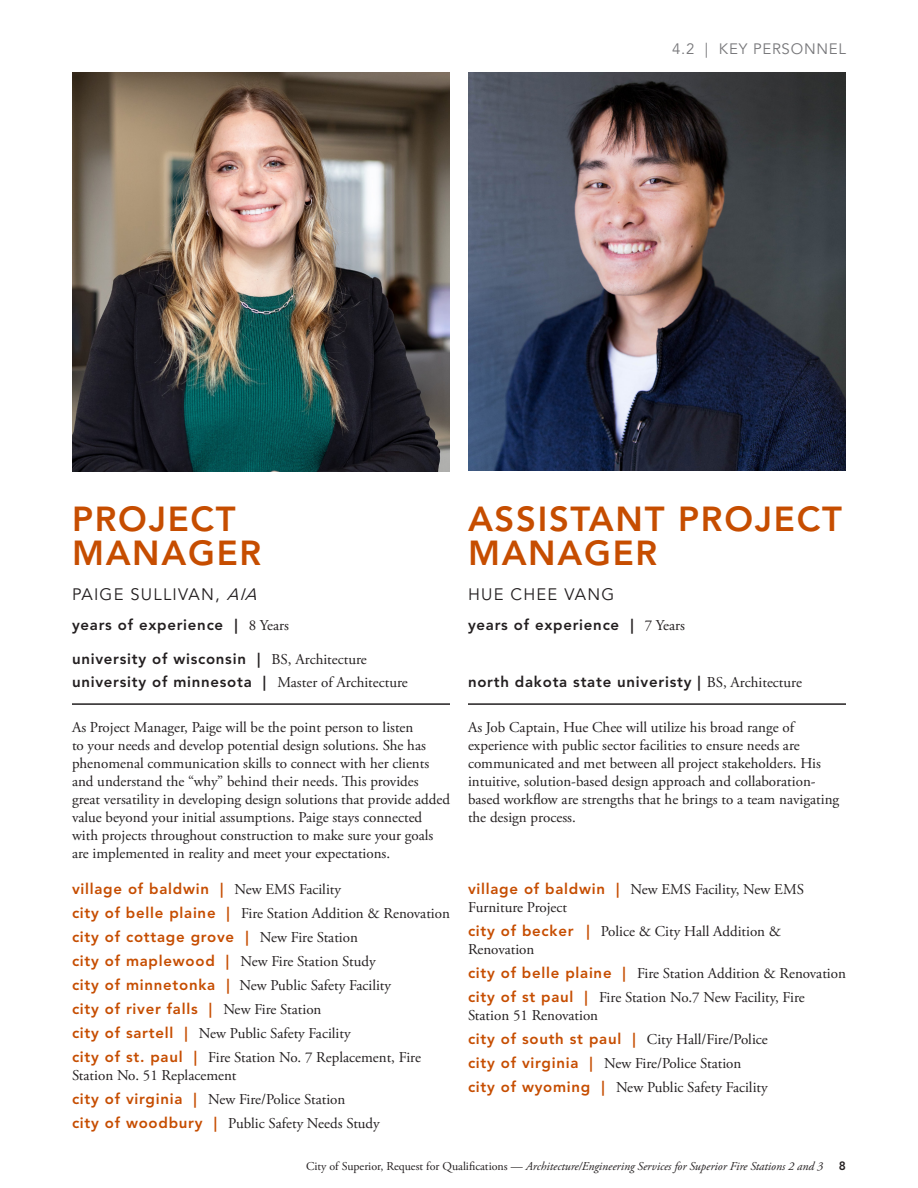
<style>
.page{position:relative;width:918px;height:1188px;background:#fff}
.page>*{position:absolute;margin:0;border:0;box-sizing:border-box;transform-origin:0 0}
.t1{font:800 34.5px/34.5px "Avenir LT Pro";letter-spacing:.05em;color:#c64d00}
.t2{font:16.5px "Avenir LT Pro";letter-spacing:.075em;color:#231f20}
.t3{font:15px/18px "Adobe Garamond Pro";color:#231f20}
.t4{font:800 15px "Avenir LT Pro";letter-spacing:.05em;color:#231f20}
.t5{font:800 15px "Avenir LT Pro";letter-spacing:.05em;color:#c64d00}
.t6{font:15px "Avenir LT Pro";letter-spacing:.05em;color:#77777a}
.t7{font:italic 12px "Adobe Garamond Pro";color:#231f20}
.t8{font:800 12px "Avenir LT Pro";color:#231f20}
.s1{font-style:italic}
.s2{font-family:"Adobe Garamond Pro";font-weight:400}
.s3{font-family:"Adobe Garamond Pro";font-weight:400;color:#231f20}
.s4{font-family:"Avenir LT Pro";font-weight:800;color:#c64d00}
.s5{font-style:normal}
</style>
<div class="page">
<hr style="left:72px;top:703px;width:378px;height:2px;background:#231f20">
<img style="left:72px;top:73px;width:378px;height:399px">
<hr style="left:468px;top:703px;width:378px;height:2px;background:#231f20">
<img style="left:468px;top:72px;width:378px;height:399px">
<p class="t6" style="left:672px;top:40px;width:175px">4.2 | KEY PERSONNEL</p>
<p class="t1" style="left:72px;top:502px;width:165px">PROJECT</p>
<p class="t1" style="left:72px;top:536px;width:191px">MANAGER</p>
<p class="t2" style="left:72px;top:584px;width:189px">PAIGE SULLIVAN, <span class="s1">AIA</span></p>
<p class="t4" style="left:72px;top:616px;width:218px">years of experience | <span class="s2">8 Years</span></p>
<p class="t4" style="left:72px;top:650px;width:296px">university of wisconsin | <span class="s2">BS, Architecture</span></p>
<p class="t4" style="left:72px;top:673px;width:337px">university of minnesota | <span class="s2">Master of Architecture</span></p>
<p class="t3" style="left:72px;top:719px;width:380px">As Project Manager, Paige will be the point person to listen<br>to your needs and develop potential design solutions. She has phenomenal communication skills to connect with her clients and understand the “why” behind their needs. This provides great versatility in developing design solutions that provide added value beyond your initial assumptions. Paige stays connected with projects throughout construction to make sure your goals are implemented in reality and meet your expectations.</p>
<p class="t5" style="left:72px;top:880px;width:271px">village of baldwin | <span class="s3">New EMS Facility</span></p>
<p class="t3" style="left:72px;top:905px;width:380px"><span class="s4">city of belle plaine |</span> Fire Station Addition &amp; Renovation</p>
<p class="t5" style="left:72px;top:928px;width:288px">city of cottage grove | <span class="s3">New Fire Station</span></p>
<p class="t3" style="left:72px;top:953px;width:305px"><span class="s4">city of maplewood |</span> New Fire Station Study</p>
<p class="t3" style="left:72px;top:977px;width:321px"><span class="s4">city of minnetonka |</span> New Public Safety Facility</p>
<p class="t5" style="left:72px;top:1000px;width:251px">city of river falls | <span class="s3">New Fire Station</span></p>
<p class="t3" style="left:72px;top:1025px;width:280px"><span class="s4">city of sartell |</span> New Public Safety Facility</p>
<p class="t3" style="left:72px;top:1049px;width:350px"><span class="s4">city of st. paul |</span> Fire Station No. 7 Replacement, Fire<br>Station No. 51 Replacement</p>
<p class="t3" style="left:72px;top:1091px;width:275px"><span class="s4">city of virginia |</span> New Fire/Police Station</p>
<p class="t3" style="left:72px;top:1115px;width:309px"><span class="s4">city of woodbury |</span> Public Safety Needs Study</p>
<p class="t1" style="left:468px;top:502px;width:375px">ASSISTANT PROJECT<br>MANAGER</p>
<p class="t2" style="left:468px;top:584px;width:148px">HUE CHEE VANG</p>
<p class="t4" style="left:468px;top:616px;width:218px">years of experience | <span class="s2">7 Years</span></p>
<p class="t4" style="left:468px;top:673px;width:336px">north dakota state univeristy | <span class="s2">BS, Architecture</span></p>
<p class="t3" style="left:468px;top:719px;width:373px">As Job Captain, Hue Chee will utilize his broad range of experience with public sector facilities to ensure needs are communicated and met between all project stakeholders. His intuitive, solution-based design approach and collaboration&shy;based workflow are strengths that he brings to a team navigating the design process.</p>
<p class="t3" style="left:468px;top:881px;width:338px"><span class="s4">village of baldwin |</span> New EMS Facility, New EMS<br>Furniture Project</p>
<p class="t3" style="left:468px;top:923px;width:315px"><span class="s4">city of becker |</span> Police &amp; City Hall Addition &amp;<br>Renovation</p>
<p class="t3" style="left:468px;top:965px;width:380px"><span class="s4">city of belle plaine |</span> Fire Station Addition &amp; Renovation</p>
<p class="t3" style="left:468px;top:989px;width:338px"><span class="s4">city of st paul |</span> Fire Station No.7 New Facility, Fire<br>Station 51 Renovation</p>
<p class="t3" style="left:468px;top:1031px;width:301px"><span class="s4">city of south st paul |</span> City Hall/Fire/Police</p>
<p class="t3" style="left:468px;top:1055px;width:275px"><span class="s4">city of virginia |</span> New Fire/Police Station</p>
<p class="t3" style="left:468px;top:1079px;width:301px"><span class="s4">city of wyoming |</span> New Public Safety Facility</p>
<p class="t7" style="left:306px;top:1159px;width:519px"><span class="s5">City of Superior, Request for Qualifications —</span> Architecture/Engineering Services for Superior Fire Stations 2 and 3</p>
<p class="t8" style="left:839px;top:1159px;width:9px">8</p>
</div>
